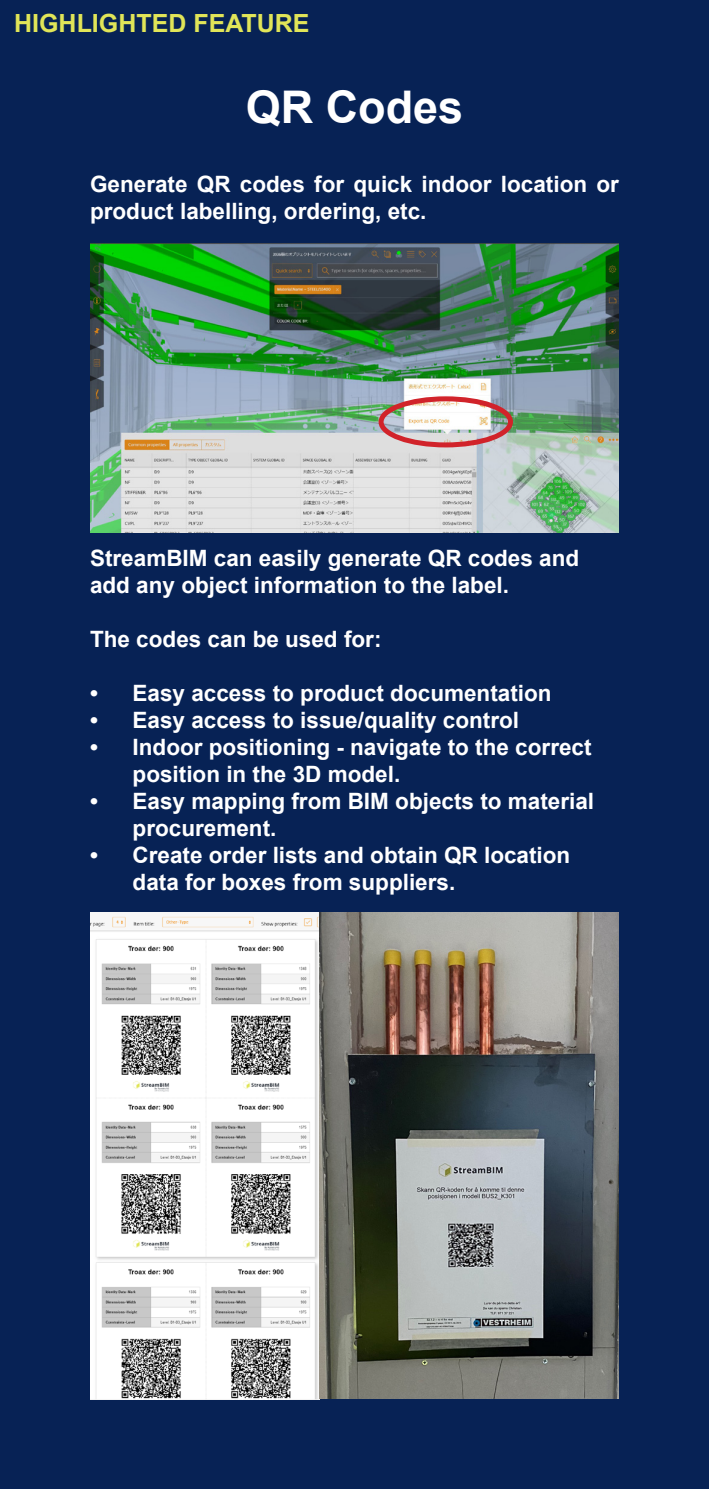
<style>
.page{position:relative;width:709px;height:1489px;background:#fff}
.page>*{position:absolute;margin:0;border:0;box-sizing:border-box;transform-origin:0 0}
.t1{font:700 45px "Arial";color:#fff}
.t2{font:700 25px "Arial";color:#e1e558}
.t3{font:700 22.5px/27px "Arial";color:#fff}
</style>
<div class="page">
<div style="left:0;top:0;width:709px;height:1488px;background:#072255"></div>
<img style="left:90px;top:912px;width:529px;height:487px">
<img style="left:90px;top:243px;width:529px;height:289px">
<div style="left:378px;top:396px;width:135px;height:51px;border:5px solid #d1232a;border-radius:50%"></div>
<p class="t2" style="left:14px;top:6px;width:297px">HIGHLIGHTED FEATURE</p>
<h1 class="t1" style="left:246px;top:75px;width:219px">QR Codes</h1>
<p class="t3" style="left:90px;top:170px;width:530px">Generate QR codes for quick indoor location or product labelling, ordering, etc.</p>
<p class="t3" style="left:90px;top:545px;width:490px">StreamBIM can easily generate QR codes and add any object information to the label.</p>
<p class="t3" style="left:90px;top:626px;width:293px">The codes can be used for:</p>
<p class="t3" style="left:90px;top:680px;width:463px">• Easy access to product documentation</p>
<p class="t3" style="left:90px;top:707px;width:430px">• Easy access to issue/quality control</p>
<p class="t3" style="left:133px;top:734px;width:460px;text-indent:-43px">• Indoor positioning - navigate to the correct position in the 3D model.</p>
<p class="t3" style="left:133px;top:788px;width:463px;text-indent:-43px">• Easy mapping from BIM objects to material procurement.</p>
<p class="t3" style="left:133px;top:842px;width:439px;text-indent:-43px">• Create order lists and obtain QR location data for boxes from suppliers.</p>
</div>
